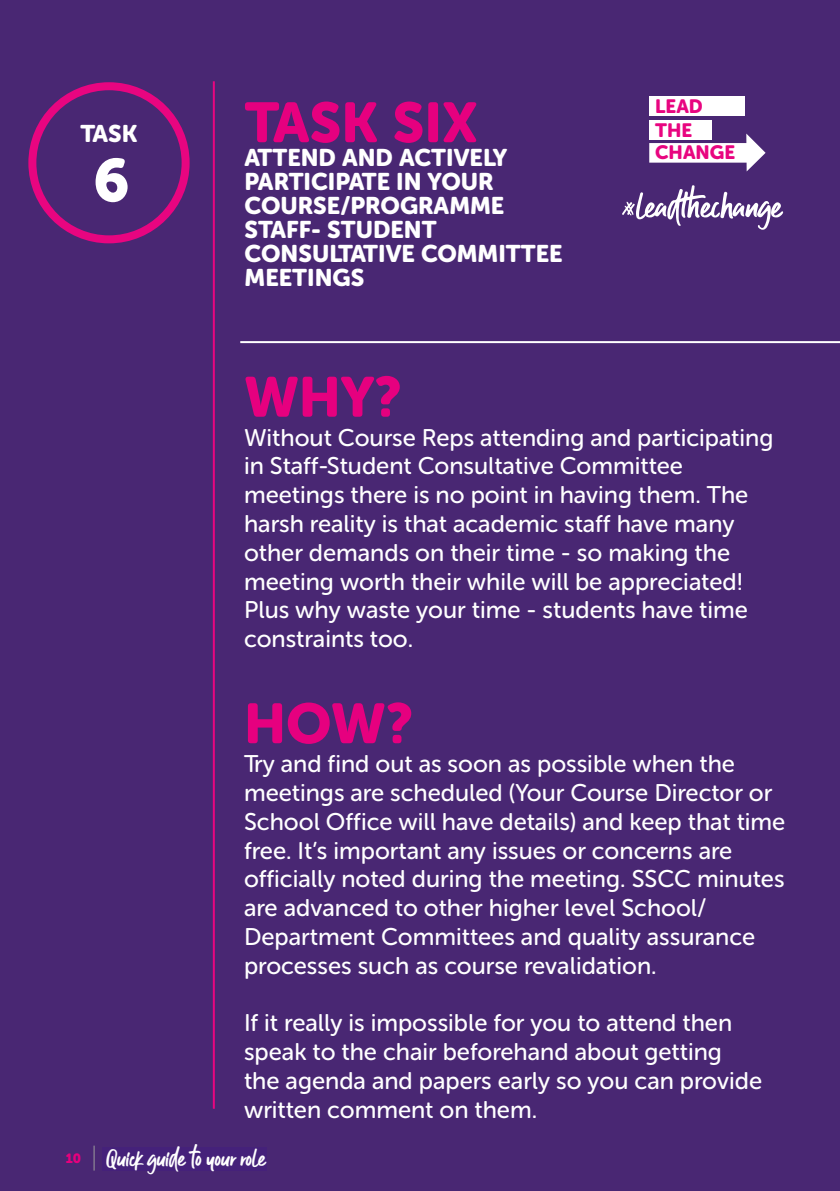
<style>
.page{position:relative;width:840px;height:1191px;background:#fff}
.page>*{position:absolute;margin:0;border:0;box-sizing:border-box;transform-origin:0 0}
.t1{font:60px "Museo Sans Rounded 900";color:#fff}
.t2{font:56px "Museo Sans Rounded 900";color:#e6007f}
.t3{font:24px/28.8px "Museo Sans Rounded 500";color:#fff}
.t4{font:24px/24px "Museo Sans Rounded 900";color:#fff}
.t5{font:23px "Guthen Bloots Personal Use";color:#fff}
.t6{font:19.2px/23.4px "Museo Sans Rounded 900";color:#e80580}
.s1{font-family:"Museo Sans Rounded 900";font-size:13.4px;color:#e6007d}
</style>
<div class="page">
<div style="left:0;top:0;width:839px;height:1191px;background:#492773"></div>
<div style="left:28px;top:82px;width:161px;height:161px;border:8px solid #e80580;border-radius:50%"></div>
<svg style="left:649px;top:134px;width:116px;height:37px"></svg>
<div style="left:649px;top:120px;width:62px;height:20px;background:#fff"></div>
<div style="left:649px;top:96px;width:95px;height:19px;background:#fff"></div>
<svg style="left:622px;top:185px;width:160px;height:45px"></svg>
<hr style="left:213px;top:81px;width:2px;height:1027px;background:#e80580">
<hr style="left:240px;top:341px;width:599px;height:2px;background:#fff">
<svg style="left:93px;top:1145px;width:1px;height:25px"></svg>
<div style="left:102px;top:1147px;width:165px;height:23px;background:#45217a"></div>
<p class="t4" style="left:80px;top:122px;width:59px">TASK</p>
<h1 class="t1" style="left:93px;top:146px;width:38px">6</h1>
<h2 class="t2" style="left:244px;top:91px;width:234px">TASK SIX</h2>
<p class="t4" style="left:244px;top:146px;width:319px">ATTEND AND ACTIVELY<br>PARTICIPATE IN YOUR<br>COURSE/PROGRAMME<br>STAFF- STUDENT<br>CONSULTATIVE COMMITTEE<br>MEETINGS</p>
<p class="t6" style="left:654px;top:94px;width:81px">LEAD<br>THE<br>CHANGE</p>
<h2 class="t2" style="left:244px;top:365px;width:159px">WHY?</h2>
<p class="t3" style="left:244px;top:423px;width:530px">Without Course Reps attending and participating in Staff-Student Consultative Committee meetings there is no point in having them. The harsh reality is that academic staff have many other demands on their time - so making the meeting worth their while will be appreciated!<br>Plus why waste your time - students have time constraints too.</p>
<h2 class="t2" style="left:244px;top:692px;width:171px">HOW?</h2>
<p class="t3" style="left:244px;top:749px;width:542px">Try and find out as soon as possible when the meetings are scheduled (Your Course Director or School Office will have details) and keep that time free. It’s important any issues or concerns are officially noted during the meeting. SSCC minutes are advanced to other higher level School/ Department Committees and quality assurance processes such as course revalidation.</p>
<p class="t3" style="left:244px;top:1008px;width:519px">If it really is impossible for you to attend then speak to the chair beforehand about getting the agenda and papers early so you can provide written comment on them.</p>
<p class="t5" style="left:66px;top:1143px;width:201px"><span class="s1">10</span> Quick guide to your role</p>
</div>
